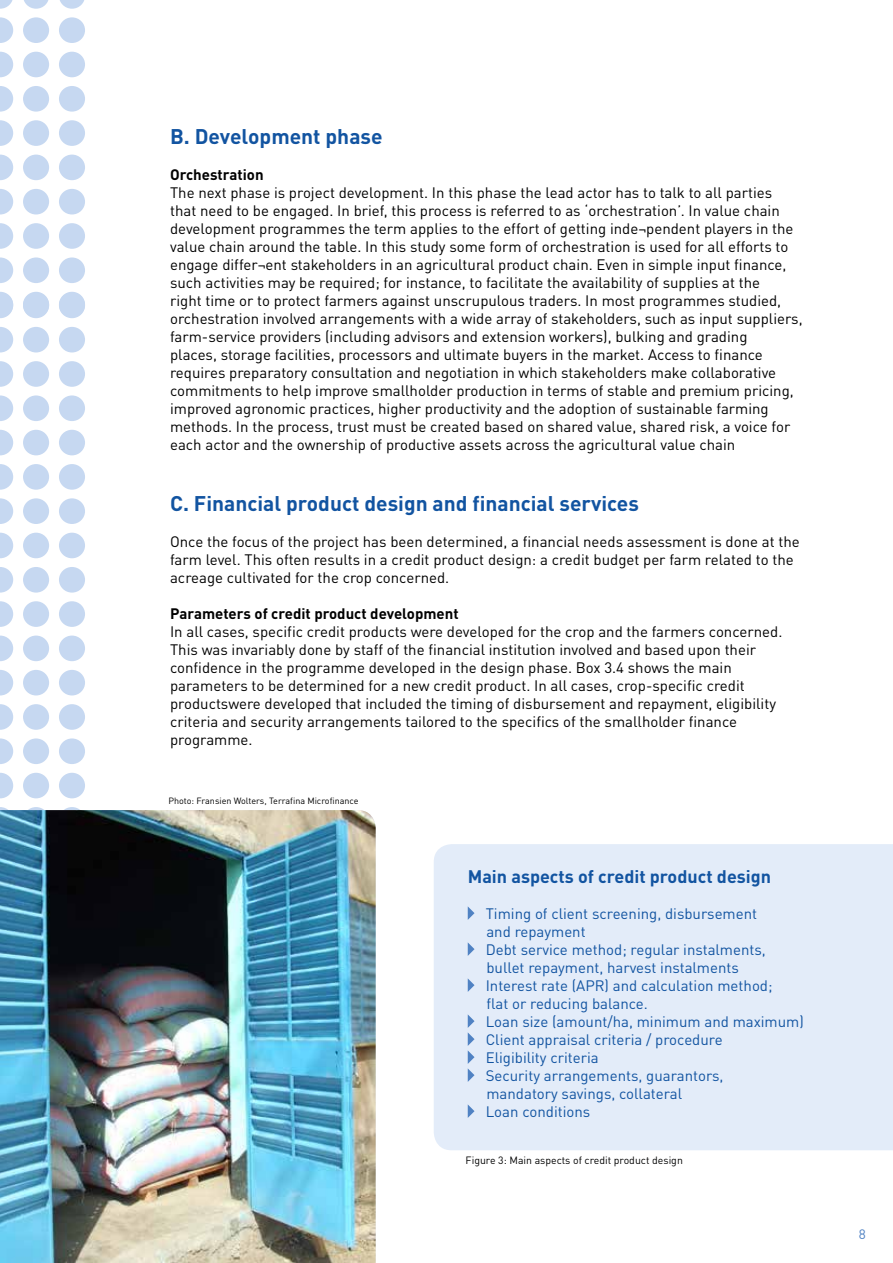
<style>
.page{position:relative;width:893px;height:1263px;background:#fff}
.page>*{position:absolute;margin:0;border:0;box-sizing:border-box;transform-origin:0 0}
.t1{font:700 21px "DINOT";color:#1254a1}
.t2{font:700 18px "DINOT";color:#1254a1}
.t3{font:15px/18px "DINOT";color:#000}
.t4{font:15px/18px "DINOT";color:#1254a1}
.t5{font:700 15px "DINOT";color:#000}
.t6{font:13.5px "DINOT";color:#5082c3}
.t7{font:10.5px "DINOT";color:#000}
.t8{font:9px "DINOT";color:#000}
</style>
<div class="page">
<div style="left:59px;top:807px;width:26px;height:26px;background:#c6d8f1;border-radius:50%"></div>
<div style="left:23px;top:807px;width:26px;height:26px;background:#c6d8f1;border-radius:50%"></div>
<svg style="left:0;top:807px;width:8px;height:3px"></svg>
<div style="left:59px;top:773px;width:26px;height:25px;background:#c6d8f1;border-radius:50%"></div>
<div style="left:23px;top:773px;width:26px;height:25px;background:#c6d8f1;border-radius:50%"></div>
<svg style="left:0;top:773px;width:13px;height:25px"></svg>
<div style="left:59px;top:738px;width:26px;height:26px;background:#c6d8f1;border-radius:50%"></div>
<div style="left:23px;top:738px;width:26px;height:26px;background:#c6d8f1;border-radius:50%"></div>
<svg style="left:0;top:738px;width:13px;height:26px"></svg>
<div style="left:59px;top:704px;width:26px;height:26px;background:#c6d8f1;border-radius:50%"></div>
<div style="left:23px;top:704px;width:26px;height:26px;background:#c6d8f1;border-radius:50%"></div>
<svg style="left:0;top:704px;width:13px;height:26px"></svg>
<div style="left:59px;top:670px;width:26px;height:25px;background:#c6d8f1;border-radius:50%"></div>
<div style="left:23px;top:670px;width:26px;height:25px;background:#c6d8f1;border-radius:50%"></div>
<svg style="left:0;top:670px;width:13px;height:25px"></svg>
<div style="left:59px;top:635px;width:26px;height:26px;background:#c6d8f1;border-radius:50%"></div>
<div style="left:23px;top:635px;width:26px;height:26px;background:#c6d8f1;border-radius:50%"></div>
<svg style="left:0;top:635px;width:13px;height:26px"></svg>
<div style="left:59px;top:601px;width:26px;height:26px;background:#c6d8f1;border-radius:50%"></div>
<div style="left:23px;top:601px;width:26px;height:26px;background:#c6d8f1;border-radius:50%"></div>
<svg style="left:0;top:601px;width:13px;height:26px"></svg>
<div style="left:59px;top:567px;width:26px;height:26px;background:#c6d8f1;border-radius:50%"></div>
<div style="left:23px;top:567px;width:26px;height:26px;background:#c6d8f1;border-radius:50%"></div>
<svg style="left:0;top:567px;width:13px;height:26px"></svg>
<div style="left:59px;top:533px;width:26px;height:25px;background:#c6d8f1;border-radius:50%"></div>
<div style="left:23px;top:533px;width:26px;height:25px;background:#c6d8f1;border-radius:50%"></div>
<svg style="left:0;top:533px;width:13px;height:25px"></svg>
<div style="left:59px;top:498px;width:26px;height:26px;background:#c6d8f1;border-radius:50%"></div>
<div style="left:23px;top:498px;width:26px;height:26px;background:#c6d8f1;border-radius:50%"></div>
<svg style="left:0;top:498px;width:13px;height:26px"></svg>
<div style="left:59px;top:464px;width:26px;height:26px;background:#c6d8f1;border-radius:50%"></div>
<div style="left:23px;top:464px;width:26px;height:26px;background:#c6d8f1;border-radius:50%"></div>
<svg style="left:0;top:464px;width:13px;height:26px"></svg>
<div style="left:59px;top:430px;width:26px;height:25px;background:#c6d8f1;border-radius:50%"></div>
<div style="left:23px;top:430px;width:26px;height:25px;background:#c6d8f1;border-radius:50%"></div>
<svg style="left:0;top:430px;width:13px;height:25px"></svg>
<div style="left:59px;top:395px;width:26px;height:26px;background:#c6d8f1;border-radius:50%"></div>
<div style="left:23px;top:395px;width:26px;height:26px;background:#c6d8f1;border-radius:50%"></div>
<svg style="left:0;top:395px;width:13px;height:26px"></svg>
<div style="left:59px;top:361px;width:26px;height:26px;background:#c6d8f1;border-radius:50%"></div>
<div style="left:23px;top:361px;width:26px;height:26px;background:#c6d8f1;border-radius:50%"></div>
<svg style="left:0;top:361px;width:13px;height:26px"></svg>
<div style="left:59px;top:327px;width:26px;height:25px;background:#c6d8f1;border-radius:50%"></div>
<div style="left:23px;top:327px;width:26px;height:25px;background:#c6d8f1;border-radius:50%"></div>
<svg style="left:0;top:327px;width:13px;height:25px"></svg>
<div style="left:59px;top:293px;width:26px;height:25px;background:#c6d8f1;border-radius:50%"></div>
<div style="left:23px;top:293px;width:26px;height:25px;background:#c6d8f1;border-radius:50%"></div>
<div style="left:59px;top:257px;width:26px;height:26px;background:#c6d8f1;border-radius:50%"></div>
<div style="left:23px;top:257px;width:26px;height:26px;background:#c6d8f1;border-radius:50%"></div>
<svg style="left:0;top:257px;width:13px;height:26px"></svg>
<div style="left:59px;top:223px;width:26px;height:26px;background:#c6d8f1;border-radius:50%"></div>
<div style="left:23px;top:223px;width:26px;height:26px;background:#c6d8f1;border-radius:50%"></div>
<svg style="left:0;top:223px;width:13px;height:26px"></svg>
<div style="left:59px;top:189px;width:26px;height:25px;background:#c6d8f1;border-radius:50%"></div>
<div style="left:23px;top:189px;width:26px;height:25px;background:#c6d8f1;border-radius:50%"></div>
<svg style="left:0;top:189px;width:13px;height:25px"></svg>
<div style="left:59px;top:292px;width:26px;height:25px;background:#c6d8f1;border-radius:50%"></div>
<div style="left:23px;top:292px;width:26px;height:25px;background:#c6d8f1;border-radius:50%"></div>
<svg style="left:0;top:292px;width:13px;height:26px"></svg>
<div style="left:59px;top:155px;width:26px;height:25px;background:#c6d8f1;border-radius:50%"></div>
<div style="left:23px;top:155px;width:26px;height:25px;background:#c6d8f1;border-radius:50%"></div>
<svg style="left:0;top:155px;width:13px;height:25px"></svg>
<div style="left:59px;top:120px;width:26px;height:26px;background:#c6d8f1;border-radius:50%"></div>
<div style="left:23px;top:120px;width:26px;height:26px;background:#c6d8f1;border-radius:50%"></div>
<svg style="left:0;top:120px;width:13px;height:26px"></svg>
<div style="left:59px;top:86px;width:26px;height:26px;background:#c6d8f1;border-radius:50%"></div>
<div style="left:23px;top:86px;width:26px;height:26px;background:#c6d8f1;border-radius:50%"></div>
<svg style="left:0;top:86px;width:13px;height:26px"></svg>
<div style="left:59px;top:52px;width:26px;height:25px;background:#c6d8f1;border-radius:50%"></div>
<div style="left:23px;top:52px;width:26px;height:25px;background:#c6d8f1;border-radius:50%"></div>
<svg style="left:0;top:52px;width:13px;height:25px"></svg>
<div style="left:59px;top:17px;width:26px;height:26px;background:#c6d8f1;border-radius:50%"></div>
<div style="left:23px;top:17px;width:26px;height:26px;background:#c6d8f1;border-radius:50%"></div>
<svg style="left:0;top:17px;width:13px;height:26px"></svg>
<svg style="left:60px;top:0;width:24px;height:9px"></svg>
<svg style="left:24px;top:0;width:25px;height:9px"></svg>
<svg style="left:0;top:0;width:13px;height:9px"></svg>
<div style="left:434px;top:844px;width:459px;height:306px;background:#e3ecf9"></div>
<img style="left:0;top:810px;width:376px;height:453px">
<svg style="left:468px;top:906px;width:6px;height:14px"></svg>
<svg style="left:468px;top:942px;width:6px;height:14px"></svg>
<svg style="left:468px;top:978px;width:6px;height:14px"></svg>
<svg style="left:468px;top:1014px;width:6px;height:68px"></svg>
<svg style="left:468px;top:1104px;width:6px;height:14px"></svg>
<h1 class="t1" style="left:170px;top:122px;width:214px">B. Development phase</h1>
<p class="t5" style="left:170px;top:164px;width:95px">Orchestration</p>
<p class="t3" style="left:170px;top:183px;width:634px">The next phase is project development. In this phase the lead actor has to talk to all parties<br>that need to be engaged. In brief, this process is referred to as ‘orchestration’. In value chain development programmes the term applies to the effort of getting inde¬pendent players in the value chain around the table. In this study some form of orchestration is used for all efforts to engage differ¬ent stakeholders in an agricultural product chain. Even in simple input finance, such activities may be required; for instance, to facilitate the availability of supplies at the<br>right time or to protect farmers against unscrupulous traders. In most programmes studied, orchestration involved arrangements with a wide array of stakeholders, such as input suppliers, farm-service providers (including advisors and extension workers), bulking and grading<br>places, storage facilities, processors and ultimate buyers in the market. Access to finance requires preparatory consultation and negotiation in which stakeholders make collaborative commitments to help improve smallholder production in terms of stable and premium pricing, improved agronomic practices, higher productivity and the adoption of sustainable farming methods. In the process, trust must be created based on shared value, shared risk, a voice for each actor and the ownership of productive assets across the agricultural value chain</p>
<h1 class="t1" style="left:170px;top:489px;width:470px">C. Financial product design and financial services</h1>
<p class="t3" style="left:170px;top:532px;width:631px">Once the focus of the project has been determined, a financial needs assessment is done at the farm level. This often results in a credit product design: a credit budget per farm related to the acreage cultivated for the crop concerned.</p>
<p class="t5" style="left:170px;top:604px;width:290px">Parameters of credit product development</p>
<p class="t3" style="left:170px;top:622px;width:614px">In all cases, specific credit products were developed for the crop and the farmers concerned.<br>This was invariably done by staff of the financial institution involved and based upon their confidence in the programme developed in the design phase. Box 3.4 shows the main parameters to be determined for a new credit product. In all cases, crop-specific credit productswere developed that included the timing of disbursement and repayment, eligibility criteria and security arrangements tailored to the specifics of the smallholder finance programme.</p>
<p class="t8" style="left:168px;top:795px;width:192px">Photo: Fransien Wolters, Terrafina Microfinance</p>
<p class="t2" style="left:468px;top:864px;width:305px">Main aspects of credit product design</p>
<p class="t4" style="left:486px;top:904px;width:320px">Timing of client screening, disbursement<br>and repayment<br>Debt service method; regular instalments, bullet repayment, harvest instalments<br>Interest rate (APR) and calculation method;<br>flat or reducing balance.<br>Loan size (amount/ha, minimum and maximum)<br>Client appraisal criteria / procedure<br>Eligibility criteria<br>Security arrangements, guarantors,<br>mandatory savings, collateral<br>Loan conditions</p>
<p class="t7" style="left:466px;top:1153px;width:219px">Figure 3: Main aspects of credit product design</p>
<p class="t6" style="left:859px;top:1226px;width:9px">8</p>
</div>
